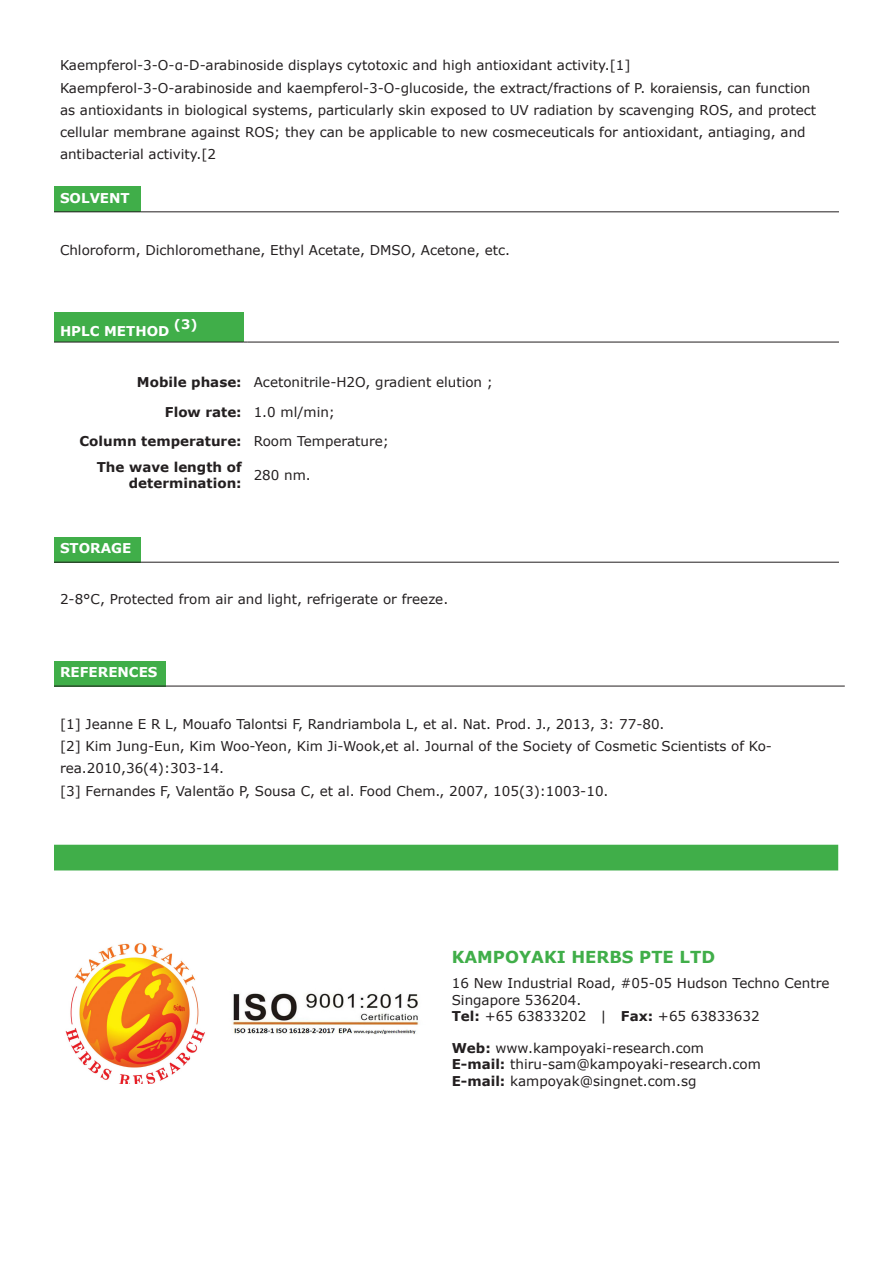
<style>
.page{position:relative;width:893px;height:1263px;background:#fff}
.page>*{position:absolute;margin:0;border:0;box-sizing:border-box;transform-origin:0 0}
.t1{font:700 16.5px "Verdana";color:#40ae49}
.t2{font:13.5px/22.2px "Verdana";color:#231f20}
.t3{font:700 13.5px/16.2px "Verdana";color:#231f20;text-align:right}
.t4{font:700 13.5px "Verdana";color:#fff}
.t5{font:700 13.05px "Verdana";color:#fff}
.s1{font-weight:700}
</style>
<div class="page">
<div style="left:54px;top:187px;width:86px;height:25px;background:#40ae49"></div>
<hr style="left:54px;top:212px;width:86px;height:1px;background:#231f20">
<hr style="left:140px;top:212px;width:699px;height:1px;background:#231f20">
<div style="left:54px;top:313px;width:189px;height:29px;background:#40ae49"></div>
<hr style="left:54px;top:342px;width:189px;height:1px;background:#231f20">
<hr style="left:248px;top:342px;width:591px;height:1px;background:#231f20">
<div style="left:54px;top:537px;width:86px;height:25px;background:#40ae49"></div>
<hr style="left:54px;top:562px;width:86px;height:1px;background:#231f20">
<hr style="left:140px;top:562px;width:699px;height:1px;background:#231f20">
<div style="left:54px;top:661px;width:112px;height:25px;background:#40ae49"></div>
<hr style="left:54px;top:686px;width:112px;height:1px;background:#231f20">
<hr style="left:166px;top:686px;width:679px;height:1px;background:#231f20">
<div style="left:54px;top:845px;width:784px;height:25px;background:#40ae49"></div>
<img style="left:65px;top:943px;width:140px;height:140px">
<img style="left:232px;top:993px;width:187px;height:41px">
<p class="t2" style="left:60px;top:55px;width:572px">Kaempferol-3-O-α-D-arabinoside displays cytotoxic and high antioxidant activity.[1]</p>
<p class="t2" style="left:60px;top:77px;width:758px">Kaempferol-3-O-arabinoside and kaempferol-3-O-glucoside, the extract/fractions of P. koraiensis, can function as antioxidants in biological systems, particularly skin exposed to UV radiation by scavenging ROS, and protect cellular membrane against ROS; they can be applicable to new cosmeceuticals for antioxidant, antiaging, and antibacterial activity.[2</p>
<p class="t4" style="left:60px;top:189px;width:71px">SOLVENT</p>
<p class="t2" style="left:60px;top:240px;width:452px">Chloroform, Dichloromethane, Ethyl Acetate, DMSO, Acetone, etc.</p>
<p class="t4" style="left:60px;top:322px;width:111px">HPLC METHOD</p>
<p class="t5" style="left:174px;top:315px;width:25px">(3)</p>
<p class="t3" style="left:137px;top:374px;width:106px">Mobile phase:</p>
<p class="t2" style="left:254px;top:371px;width:241px">Acetonitrile-H2O, gradient elution ;</p>
<p class="t3" style="left:165px;top:404px;width:78px">Flow rate:</p>
<p class="t2" style="left:254px;top:401px;width:83px">1.0 ml/min;</p>
<p class="t3" style="left:80px;top:433px;width:164px">Column temperature:</p>
<p class="t2" style="left:254px;top:430px;width:137px">Room Temperature;</p>
<p class="t3" style="left:97px;top:459px;width:146px">The wave length of determination:</p>
<p class="t2" style="left:254px;top:464px;width:59px">280 nm.</p>
<p class="t4" style="left:60px;top:540px;width:73px">STORAGE</p>
<p class="t2" style="left:60px;top:588px;width:390px">2-8°C, Protected from air and light, refrigerate or freeze.</p>
<p class="t4" style="left:60px;top:664px;width:99px">REFERENCES</p>
<p class="t2" style="left:60px;top:713px;width:606px">[1] Jeanne E R L, Mouafo Talontsi F, Randriambola L, et al. Nat. Prod. J., 2013, 3: 77-80.</p>
<p class="t2" style="left:60px;top:735px;width:713px">[2] Kim Jung-Eun, Kim Woo-Yeon, Kim Ji-Wook,et al. Journal of the Society of Cosmetic Scientists of Ko&shy;rea.2010,36(4):303-14.</p>
<p class="t2" style="left:60px;top:780px;width:550px">[3] Fernandes F, Valentão P, Sousa C, et al. Food Chem., 2007, 105(3):1003-10.</p>
<p class="t1" style="left:452px;top:946px;width:265px">KAMPOYAKI HERBS PTE LTD</p>
<p class="t2" style="left:452px;top:972px;width:379px">16 New Industrial Road, #05-05 Hudson Techno Centre</p>
<p class="t2" style="left:452px;top:989px;width:131px">Singapore 536204.</p>
<p class="t2" style="left:452px;top:1005px;width:309px"><span class="s1">Tel:</span> +65 63833202 | <span class="s1">Fax:</span> +65 63833632</p>
<p class="t2" style="left:452px;top:1037px;width:254px"><span class="s1">Web:</span> www.kampoyaki-research.com</p>
<p class="t2" style="left:452px;top:1053px;width:311px"><span class="s1">E-mail:</span> thiru-sam@kampoyaki-research.com</p>
<p class="t2" style="left:452px;top:1070px;width:246px"><span class="s1">E-mail:</span> kampoyak@singnet.com.sg</p>
</div>
